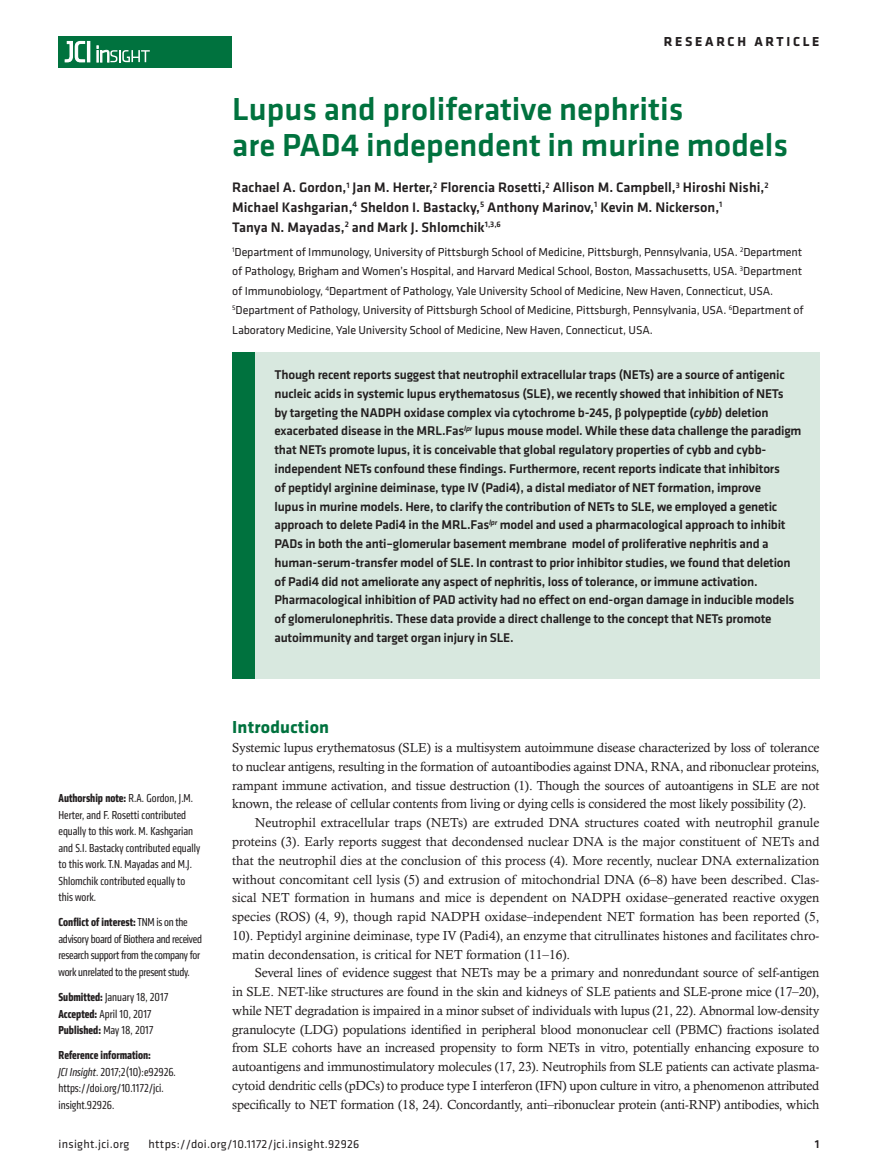
<style>
.page{position:relative;width:878px;height:1175px;background:#fff}
.page>*{position:absolute;margin:0;border:0;box-sizing:border-box;transform-origin:0 0}
.t1{font:500 33px/36px "Klavika Basic";color:#00723e}
.t2{font:700 18px "Klavika";letter-spacing:.01em;color:#00723e}
.t3{font:500 14.25px/19.5px "Klavika Basic";color:#231f20}
.t4{font:700 13.5px "Klavika Basic";letter-spacing:.2em;color:#231f20}
.t5{font:13.2px "Calisto MT Std";letter-spacing:-.015em;color:#231f20}
.t6{font:500 13.2px/18.8px "Klavika Basic";letter-spacing:-.015em;color:#231f20}
.t7{font:12px/19.5px "Klavika";letter-spacing:-.01em;color:#231f20}
.t8{font:condensed 12px/16.5px "Klavika";color:#231f20}
.t9{font:condensed 12px/16.5px "Klavika";letter-spacing:-.02em;color:#231f20}
.t10{font:12px "Klavika Basic";letter-spacing:.025em;color:#231f20}
.t11{font:500 12px "Klavika Basic";color:#231f20}
.s1{font-weight:700}
.s2{font-style:italic}
.s3{font-family:"Times New Roman";font-weight:700}
</style>
<div class="page">
<div style="left:59px;top:36px;width:173px;height:31px;background:#00723e"></div>
<hr style="left:87px;top:41px;width:3px;height:21px;background:#fff">
<svg style="left:64px;top:41px;width:21px;height:22px"></svg>
<svg style="left:97px;top:46px;width:53px;height:16px"></svg>
<div style="left:232px;top:352px;width:587px;height:327px;background:#d8e8df"></div>
<div style="left:232px;top:352px;width:22px;height:327px;background:#00723e"></div>
<p class="t4" style="left:663px;top:32px;width:157px">RESEARCH ARTICLE</p>
<h1 class="t1" style="left:232px;top:91px;width:557px">Lupus and proliferative nephritis<br>are PAD4 independent in murine models</h1>
<p class="t3" style="left:232px;top:178px;width:538px">Rachael A. Gordon,<sup>1</sup> Jan M. Herter,<sup>2</sup> Florencia Rosetti,<sup>2</sup> Allison M. Campbell,<sup>3</sup> Hiroshi Nishi,<sup>2<br></sup>Michael Kashgarian,<sup>4</sup> Sheldon I. Bastacky,<sup>5</sup> Anthony Marinov,<sup>1</sup> Kevin M. Nickerson,<sup>1<br></sup>Tanya N. Mayadas,<sup>2</sup> and Mark J. Shlomchik<sup>1,3,6</sup></p>
<p class="t7" style="left:232px;top:241px;width:573px"><sup>1</sup>Department of Immunology, University of Pittsburgh School of Medicine, Pittsburgh, Pennsylvania, USA. <sup>2</sup>Department of Pathology, Brigham and Women’s Hospital, and Harvard Medical School, Boston, Massachusetts, USA. <sup>3</sup>Department of Immunobiology, <sup>4</sup>Department of Pathology, Yale University School of Medicine, New Haven, Connecticut, USA.<br><sup>5</sup>Department of Pathology, University of Pittsburgh School of Medicine, Pittsburgh, Pennsylvania, USA. <sup>6</sup>Department of Laboratory Medicine, Yale University School of Medicine, New Haven, Connecticut, USA.</p>
<p class="t8" style="left:59px;top:790px;width:143px"><span class="s1">Authorship note:</span> R.A. Gordon, J.M.<br>Herter, and F. Rosetti contributed equally to this work. M. Kashgarian and S.I. Bastacky contributed equally to this work. T.N. Mayadas and M.J.<br>Shlomchik contributed equally to this work.</p>
<p class="t9" style="left:59px;top:914px;width:145px"><span class="s1">Conflict of interest:</span> TNM is on the advisory board of Biothera and received research support from the company for work unrelated to the present study.</p>
<p class="t8" style="left:59px;top:988px;width:111px"><span class="s1">Submitted:</span> January 18, 2017<br><span class="s1">Accepted:</span> April 10, 2017<br><span class="s1">Published:</span> May 18, 2017</p>
<p class="t8" style="left:59px;top:1046px;width:119px"><span class="s1">Reference information:<br></span><span class="s2">JCI Insight</span>. 2017;2(10):e92926. https://doi.org/10.1172/jci. insight.92926.</p>
<p class="t6" style="left:274px;top:365px;width:528px">Though recent reports suggest that neutrophil extracellular traps (NETs) are a source of antigenic nucleic acids in systemic lupus erythematosus (SLE), we recently showed that inhibition of NETs<br>by targeting the NADPH oxidase complex via cytochrome b-245, <span class="s3">β</span> polypeptide (<span class="s2">cybb</span>) deletion exacerbated disease in the MRL.Fas<sup>lpr</sup> lupus mouse model. While these data challenge the paradigm that NETs promote lupus, it is conceivable that global regulatory properties of cybb and cybb&shy;independent NETs confound these findings. Furthermore, recent reports indicate that inhibitors<br>of peptidyl arginine deiminase, type IV (Padi4), a distal mediator of NET formation, improve<br>lupus in murine models. Here, to clarify the contribution of NETs to SLE, we employed a genetic approach to delete Padi4 in the MRL.Fas<sup>lpr</sup> model and used a pharmacological approach to inhibit PADs in both the anti–glomerular basement membrane model of proliferative nephritis and a human-serum-transfer model of SLE. In contrast to prior inhibitor studies, we found that deletion of Padi4 did not ameliorate any aspect of nephritis, loss of tolerance, or immune activation.<br>Pharmacological inhibition of PAD activity had no effect on end-organ damage in inducible models of glomerulonephritis. These data provide a direct challenge to the concept that NETs promote autoimmunity and target organ injury in SLE.</p>
<h2 class="t2" style="left:232px;top:714px;width:98px">Introduction</h2>
<p class="t5" style="left:232px;top:740px;width:588px">Systemic lupus erythematosus (SLE) is a multisystem autoimmune disease characterized by loss of tolerance</p>
<p class="t5" style="left:232px;top:758px;width:588px">to nuclear antigens, resulting in the formation of autoantibodies against DNA, RNA, and ribonuclear proteins,</p>
<p class="t5" style="left:232px;top:777px;width:588px">rampant immune activation, and tissue destruction (1). Though the sources of autoantigens in SLE are not</p>
<p class="t5" style="left:232px;top:796px;width:575px">known, the release of cellular contents from living or dying cells is considered the most likely possibility (2).</p>
<p class="t5" style="left:255px;top:815px;width:566px">Neutrophil extracellular traps (NETs) are extruded DNA structures coated with neutrophil granule</p>
<p class="t5" style="left:232px;top:833px;width:588px">proteins (3). Early reports suggest that decondensed nuclear DNA is the major constituent of NETs and</p>
<p class="t5" style="left:232px;top:852px;width:588px">that the neutrophil dies at the conclusion of this process (4). More recently, nuclear DNA externalization</p>
<p class="t5" style="left:232px;top:871px;width:588px">without concomitant cell lysis (5) and extrusion of mitochondrial DNA (6–8) have been described. Clas-</p>
<p class="t5" style="left:232px;top:890px;width:588px">sical NET formation in humans and mice is dependent on NADPH oxidase–generated reactive oxygen</p>
<p class="t5" style="left:232px;top:909px;width:588px">species (ROS) (4, 9), though rapid NADPH oxidase–independent NET formation has been reported (5,</p>
<p class="t5" style="left:232px;top:927px;width:588px">10). Peptidyl arginine deiminase, type IV (Padi4), an enzyme that citrullinates histones and facilitates chro-</p>
<p class="t5" style="left:232px;top:946px;width:339px">matin decondensation, is critical for NET formation (11–16).</p>
<p class="t5" style="left:255px;top:965px;width:566px">Several lines of evidence suggest that NETs may be a primary and nonredundant source of self-antigen</p>
<p class="t5" style="left:232px;top:984px;width:588px">in SLE. NET-like structures are found in the skin and kidneys of SLE patients and SLE-prone mice (17–20),</p>
<p class="t5" style="left:232px;top:1002px;width:588px">while NET degradation is impaired in a minor subset of individuals with lupus (21, 22). Abnormal low-density</p>
<p class="t5" style="left:232px;top:1021px;width:588px">granulocyte (LDG) populations identified in peripheral blood mononuclear cell (PBMC) fractions isolated</p>
<p class="t5" style="left:232px;top:1040px;width:588px">from SLE cohorts have an increased propensity to form NETs in vitro, potentially enhancing exposure to</p>
<p class="t5" style="left:232px;top:1059px;width:588px">autoantigens and immunostimulatory molecules (17, 23). Neutrophils from SLE patients can activate plasma-</p>
<p class="t5" style="left:232px;top:1077px;width:588px">cytoid dendritic cells (pDCs) to produce type I interferon (IFN) upon culture in vitro, a phenomenon attributed</p>
<p class="t5" style="left:232px;top:1096px;width:588px">specifically to NET formation (18, 24). Concordantly, anti–ribonuclear protein (anti-RNP) antibodies, which</p>
<p class="t10" style="left:58px;top:1135px;width:72px">insight.jci.org</p>
<p class="t10" style="left:148px;top:1135px;width:212px">https://doi.org/10.1172/jci.insight.92926</p>
<p class="t11" style="left:814px;top:1135px;width:6px">1</p>
</div>
